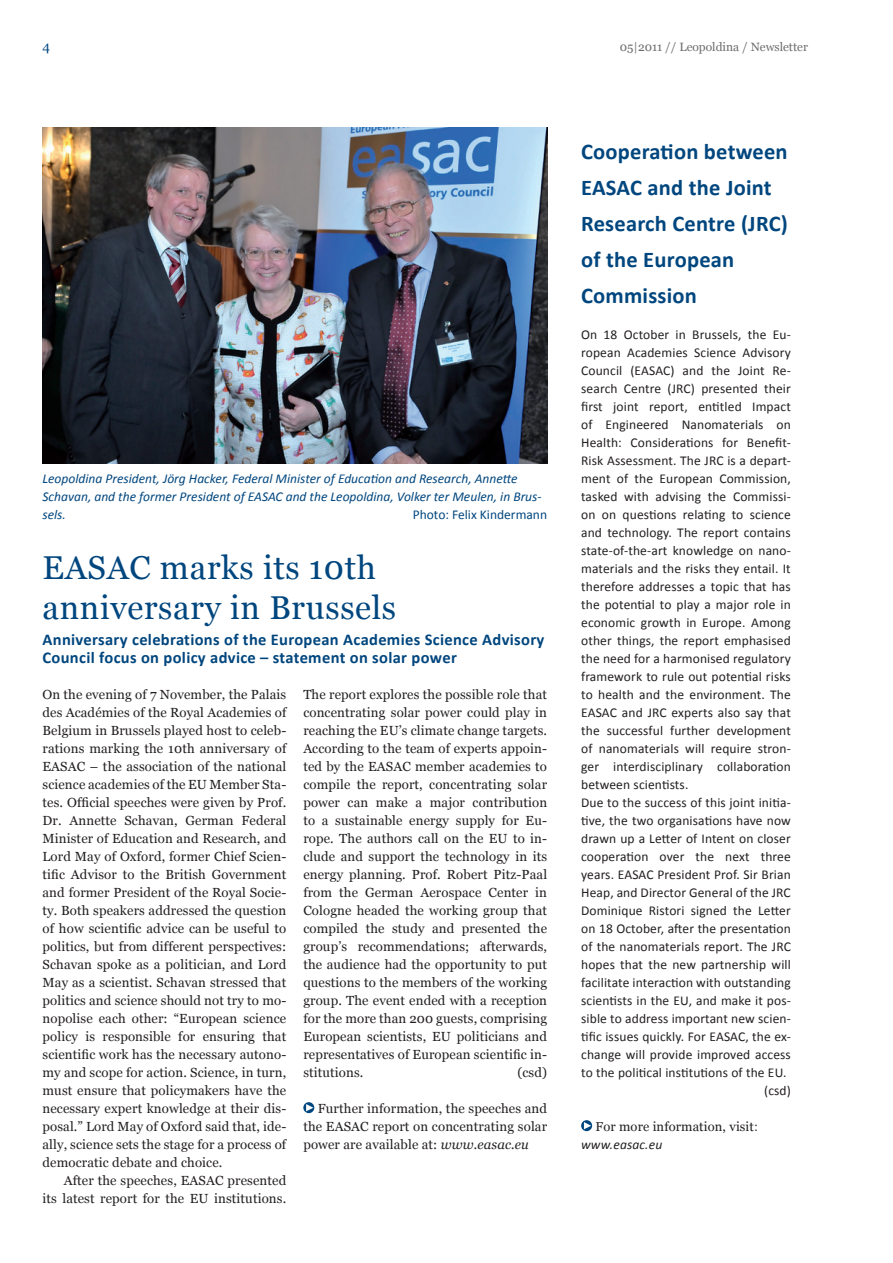
<style>
.page{position:relative;width:893px;height:1263px;background:#fff}
.page>*{position:absolute;margin:0;border:0;box-sizing:border-box;transform-origin:0 0}
.t1{font:33px/39.6px "Georgia";letter-spacing:.02em;color:#00467e}
.t2{font:700 22.5px/36px "Calibri";letter-spacing:.01em;color:#00467e}
.t3{font:700 16.5px/18px "Calibri";letter-spacing:.02em;color:#00467e}
.t4{font:13.5px "Calibri";letter-spacing:.01em;color:#231f20}
.t5{font:italic 13.5px/18px "Calibri";color:#00467e}
.t6{font:13.5px "Calibri";color:#00467e}
.t7{font:italic 13.5px "Calibri";letter-spacing:.01em;color:#231f20}
.t8{font:13.5px "Georgia";color:#00467e}
.t9{font:13.2px/18px "Georgia";letter-spacing:.01em;color:#231f20;text-align:justify}
.t10{font:12.9px "Georgia";letter-spacing:.01em;color:#231f20}
.t11{font:12px "Georgia";color:#6c6d70}
.s1{font-style:italic}
.s2{font-family:"Calibri";font-size:13.5px}
</style>
<div class="page">
<svg style="left:303px;top:1102px;width:11px;height:11px"></svg>
<img style="left:43px;top:128px;width:504px;height:335px">
<svg style="left:581px;top:1120px;width:11px;height:11px"></svg>
<p class="t8" style="left:43px;top:39px;width:9px">4</p>
<p class="t11" style="left:620px;top:40px;width:190px">05|2011 // Leopoldina / Newsletter</p>
<p class="t5" style="left:43px;top:469px;width:501px">Leopoldina President, Jörg Hacker, Federal Minister of Education and Research, Annette<br>Schavan, and the former President of EASAC and the Leopoldina, Volker ter Meulen, in Brus&shy;sels.</p>
<p class="t6" style="left:413px;top:506px;width:136px">Photo: Felix Kindermann</p>
<h1 class="t1" style="left:43px;top:548px;width:355px">EASAC marks its 10th anniversary in Brussels</h1>
<p class="t3" style="left:43px;top:630px;width:503px">Anniversary celebrations of the European Academies Science Advisory<br>Council focus on policy advice – statement on solar power</p>
<p class="t9" style="left:43px;top:685px;width:245px">On the evening of 7 November, the Palais des Académies of the Royal Academies of Belgium in Brussels played host to celeb&shy;rations marking the 10th anniversary of EASAC – the association of the national science academies of the EU Member Sta&shy;tes. Official speeches were given by Prof.<br>Dr. Annette Schavan, German Federal Minister of Education and Research, and Lord May of Oxford, former Chief Scien&shy;tific Advisor to the British Government and former President of the Royal Socie&shy;ty. Both speakers addressed the question of how scientific advice can be useful to politics, but from different perspectives:<br>Schavan spoke as a politician, and Lord May as a scientist. Schavan stressed that politics and science should not try to mo&shy;nopolise each other: “European science policy is responsible for ensuring that scientific work has the necessary autono&shy;my and scope for action. Science, in turn, must ensure that policymakers have the necessary expert knowledge at their dis&shy;posal.” Lord May of Oxford said that, ide&shy;ally, science sets the stage for a process of democratic debate and choice.</p>
<p class="t9" style="left:43px;top:1172px;width:245px;text-align:right">After the speeches, EASAC presented<br>its latest report for the EU institutions.</p>
<p class="t9" style="left:303px;top:686px;width:245px">The report explores the possible role that concentrating solar power could play in reaching the EU’s climate change targets.<br>According to the team of experts appoin&shy;ted by the EASAC member academies to compile the report, concentrating solar power can make a major contribution to a sustainable energy supply for Eu&shy;rope. The authors call on the EU to in&shy;clude and support the technology in its energy planning. Prof. Robert Pitz-Paal from the German Aerospace Center in Cologne headed the working group that compiled the study and presented the group’s recommendations; afterwards, the audience had the opportunity to put questions to the members of the working group. The event ended with a reception for the more than 200 guests, comprising European scientists, EU politicians and representatives of European scientific in&shy;stitutions.</p>
<p class="t9" style="left:517px;top:1064px;width:31px">(csd)</p>
<p class="t9" style="left:303px;top:1099px;width:245px;text-indent:15px">Further information, the speeches and the EASAC report on concentrating solar power are available at: <span class="s1">www.easac.eu</span></p>
<h2 class="t2" style="left:581px;top:132px;width:208px">Cooperation between<br>EASAC and the Joint<br>Research Centre (JRC) of the European<br>Commission</h2>
<p class="t4" style="left:581px;top:326px;width:211px">On 18 October in Brussels, the Eu-</p>
<p class="t4" style="left:581px;top:344px;width:211px">ropean Academies Science Advisory</p>
<p class="t4" style="left:581px;top:362px;width:211px">Council (EASAC) and the Joint Re-</p>
<p class="t4" style="left:581px;top:380px;width:211px">search Centre (JRC) presented their</p>
<p class="t4" style="left:581px;top:398px;width:211px">first joint report, entitled Impact</p>
<p class="t4" style="left:581px;top:416px;width:211px">of Engineered Nanomaterials on</p>
<p class="t4" style="left:581px;top:434px;width:211px">Health: Considerations for Benefit-</p>
<p class="t4" style="left:581px;top:452px;width:211px">Risk Assessment. The JRC is a depart-</p>
<p class="t4" style="left:581px;top:470px;width:211px">ment of the European Commission,</p>
<p class="t4" style="left:581px;top:488px;width:211px">tasked with advising the Commissi-</p>
<p class="t4" style="left:581px;top:506px;width:211px">on on questions relating to science</p>
<p class="t4" style="left:581px;top:524px;width:211px">and technology. The report contains</p>
<p class="t4" style="left:581px;top:542px;width:211px">state-of-the-art knowledge on nano-</p>
<p class="t4" style="left:581px;top:560px;width:211px">materials and the risks they entail. It</p>
<p class="t4" style="left:581px;top:578px;width:211px">therefore addresses a topic that has</p>
<p class="t4" style="left:581px;top:596px;width:211px">the potential to play a major role in</p>
<p class="t4" style="left:581px;top:614px;width:211px">economic growth in Europe. Among</p>
<p class="t4" style="left:581px;top:632px;width:211px">other things, the report emphasised</p>
<p class="t4" style="left:581px;top:650px;width:211px">the need for a harmonised regulatory</p>
<p class="t4" style="left:581px;top:668px;width:211px">framework to rule out potential risks</p>
<p class="t4" style="left:581px;top:686px;width:211px">to health and the environment. The</p>
<p class="t4" style="left:581px;top:704px;width:211px">EASAC and JRC experts also say that</p>
<p class="t4" style="left:581px;top:722px;width:211px">the successful further development</p>
<p class="t4" style="left:581px;top:740px;width:211px">of nanomaterials will require stron-</p>
<p class="t4" style="left:581px;top:758px;width:211px">ger interdisciplinary collaboration</p>
<p class="t4" style="left:581px;top:776px;width:109px">between scientists.</p>
<p class="t4" style="left:581px;top:794px;width:211px">Due to the success of this joint initia-</p>
<p class="t4" style="left:581px;top:812px;width:211px">tive, the two organisations have now</p>
<p class="t4" style="left:581px;top:830px;width:211px">drawn up a Letter of Intent on closer</p>
<p class="t4" style="left:581px;top:848px;width:211px">cooperation over the next three</p>
<p class="t4" style="left:581px;top:866px;width:211px">years. EASAC President Prof. Sir Brian</p>
<p class="t4" style="left:581px;top:884px;width:211px">Heap, and Director General of the JRC</p>
<p class="t4" style="left:581px;top:902px;width:211px">Dominique Ristori signed the Letter</p>
<p class="t4" style="left:581px;top:920px;width:211px">on 18 October, after the presentation</p>
<p class="t4" style="left:581px;top:938px;width:211px">of the nanomaterials report. The JRC</p>
<p class="t4" style="left:581px;top:956px;width:211px">hopes that the new partnership will</p>
<p class="t4" style="left:581px;top:974px;width:211px">facilitate interaction with outstanding</p>
<p class="t4" style="left:581px;top:992px;width:211px">scientists in the EU, and make it pos-</p>
<p class="t4" style="left:581px;top:1010px;width:211px">sible to address important new scien-</p>
<p class="t4" style="left:581px;top:1028px;width:211px">tific issues quickly. For EASAC, the ex-</p>
<p class="t4" style="left:581px;top:1046px;width:211px">change will provide improved access</p>
<p class="t4" style="left:581px;top:1064px;width:207px">to the political institutions of the EU.</p>
<p class="t4" style="left:764px;top:1082px;width:28px">(csd)</p>
<p class="t10" style="left:595px;top:1119px;width:164px">For more information, visit<span class="s2">:</span></p>
<p class="t7" style="left:581px;top:1136px;width:83px">www.easac.eu</p>
</div>
